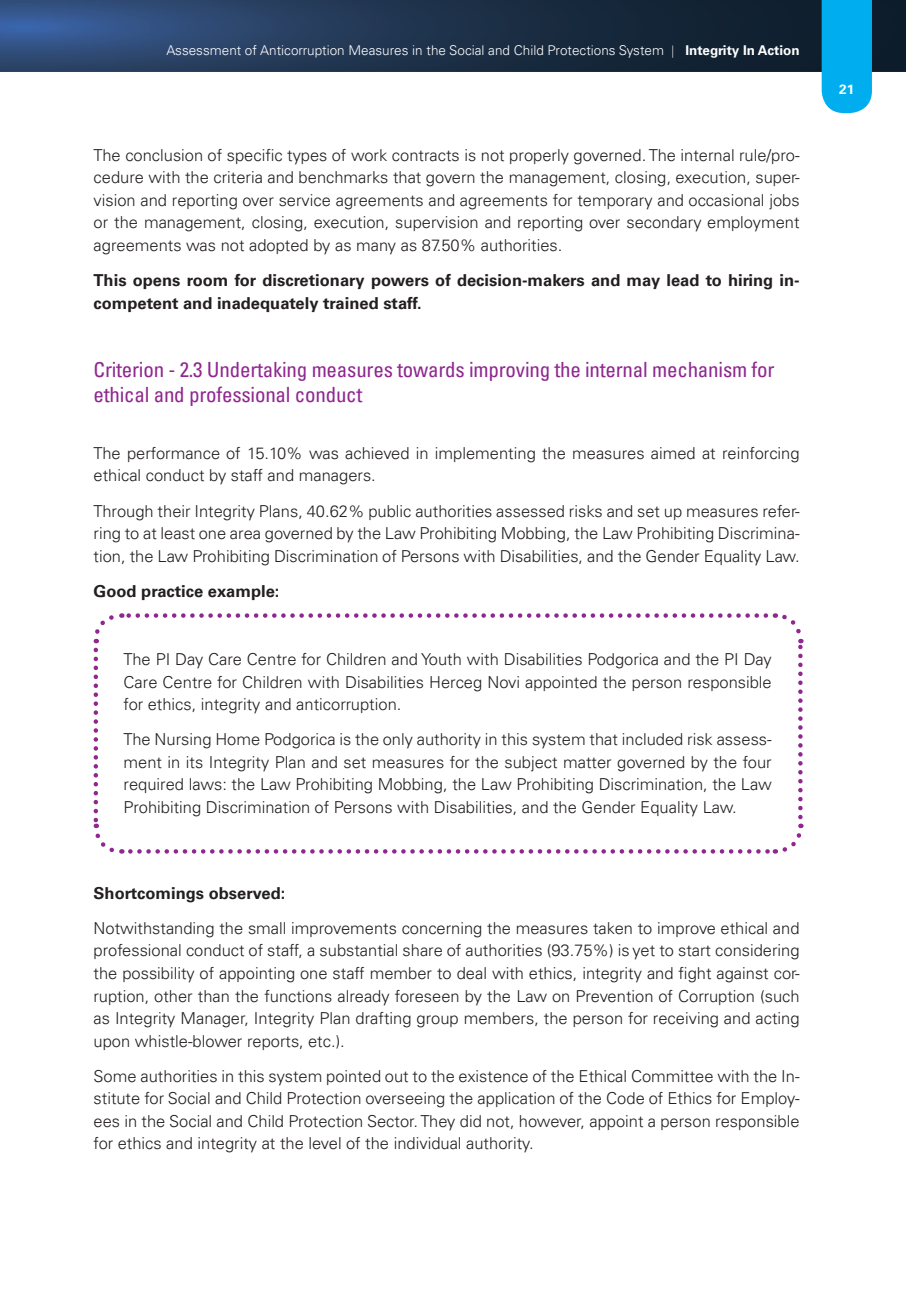
<style>
.page{position:relative;width:906px;height:1289px;background:#fff}
.page>*{position:absolute;margin:0;border:0;box-sizing:border-box;transform-origin:0 0}
.t1{font:condensed 21px/25.2px "Univers LT Pro";letter-spacing:-.01em;color:#8f278f}
.t2{font:300 16.5px/22.5px "Univers LT Pro 45";color:#231f20;text-align:justify}
.t3{font:700 16.5px/22.5px "Univers LT Pro 65";color:#231f20}
.t4{font:300 13.5px "Univers LT Pro 45";color:#fff}
.t5{font:700 13.5px "Univers LT Pro 65";color:#fff}
.s1{font-family:"Times New Roman";font-weight:400}
.s2{font-family:"Univers LT Pro 65";font-weight:700}
</style>
<div class="page">
<svg style="left:0;top:0;width:906px;height:72px;background:#203552"></svg>
<div style="left:821px;top:0;width:51px;height:113px;background:#00aeef"></div>
<svg style="left:93px;top:650px;width:29px;height:204px"></svg>
<svg style="left:130px;top:823px;width:674px;height:31px"></svg>
<svg style="left:775px;top:613px;width:29px;height:204px"></svg>
<svg style="left:93px;top:613px;width:673px;height:30px"></svg>
<p class="t4" style="left:166px;top:41px;width:634px">Assessment of Anticorruption Measures in the Social and Child Protections System <span class="s1">|</span> <span class="s2">Integrity In Action</span></p>
<p class="t2" style="left:94px;top:143px;width:707px">The conclusion of specific types of work contracts is not properly governed. The internal rule/pro&shy;cedure with the criteria and benchmarks that govern the management, closing, execution, super&shy;vision and reporting over service agreements and agreements for temporary and occasional jobs or the management, closing, execution, supervision and reporting over secondary employment agreements was not adopted by as many as 87.50% authorities.</p>
<p class="t3" style="left:94px;top:268px;width:707px">This opens room for discretionary powers of decision-makers and may lead to hiring in&shy;competent and inadequately trained staff.</p>
<p class="t1" style="left:94px;top:356px;width:682px">Criterion - 2.3 Undertaking measures towards improving the internal mechanism for ethical and professional conduct</p>
<p class="t2" style="left:94px;top:441px;width:707px">The performance of 15.10% was achieved in implementing the measures aimed at reinforcing ethical conduct by staff and managers.</p>
<p class="t2" style="left:94px;top:499px;width:707px">Through their Integrity Plans, 40.62% public authorities assessed risks and set up measures refer&shy;ring to at least one area governed by the Law Prohibiting Mobbing, the Law Prohibiting Discrimina&shy;tion, the Law Prohibiting Discrimination of Persons with Disabilities, and the Gender Equality Law.</p>
<p class="t3" style="left:94px;top:579px;width:187px">Good practice example:</p>
<p class="t2" style="left:124px;top:647px;width:649px">The PI Day Care Centre for Children and Youth with Disabilities Podgorica and the PI Day Care Centre for Children with Disabilities Herceg Novi appointed the person responsible for ethics, integrity and anticorruption.</p>
<p class="t2" style="left:124px;top:727px;width:649px">The Nursing Home Podgorica is the only authority in this system that included risk assess&shy;ment in its Integrity Plan and set measures for the subject matter governed by the four required laws: the Law Prohibiting Mobbing, the Law Prohibiting Discrimination, the Law Prohibiting Discrimination of Persons with Disabilities, and the Gender Equality Law.</p>
<p class="t3" style="left:94px;top:880px;width:193px">Shortcomings observed:</p>
<p class="t2" style="left:94px;top:916px;width:707px">Notwithstanding the small improvements concerning the measures taken to improve ethical and professional conduct of staff, a substantial share of authorities (93.75%) is yet to start considering the possibility of appointing one staff member to deal with ethics, integrity and fight against cor&shy;ruption, other than the functions already foreseen by the Law on Prevention of Corruption (such as Integrity Manager, Integrity Plan drafting group members, the person for receiving and acting upon whistle-blower reports, etc.).</p>
<p class="t2" style="left:94px;top:1064px;width:707px">Some authorities in this system pointed out to the existence of the Ethical Committee with the In&shy;stitute for Social and Child Protection overseeing the application of the Code of Ethics for Employ&shy;ees in the Social and Child Protection Sector. They did not, however, appoint a person responsible for ethics and integrity at the level of the individual authority.</p>
<p class="t5" style="left:839px;top:79px;width:17px">21</p>
</div>
